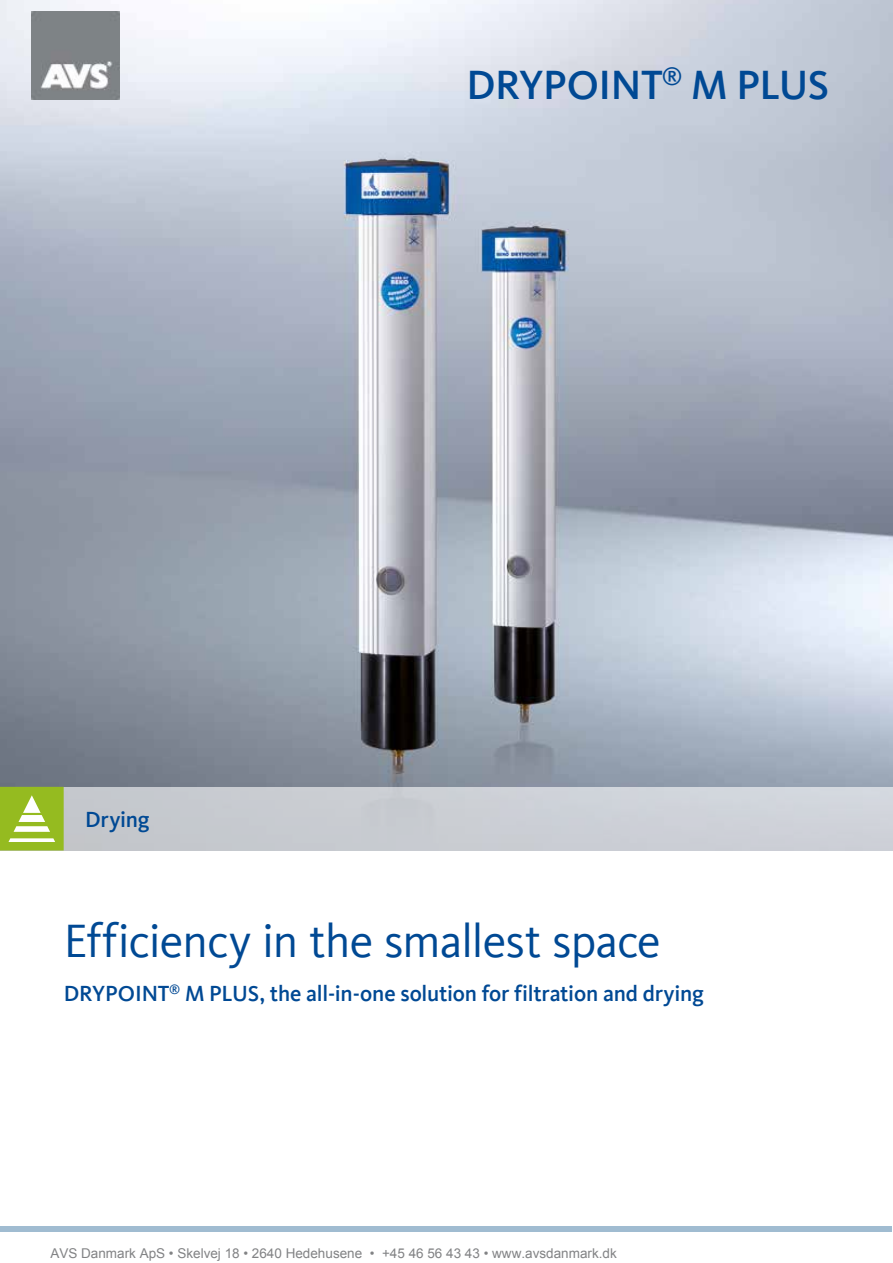
<style>
.page{position:relative;width:893px;height:1263px;background:#fff}
.page>*{position:absolute;margin:0;border:0;box-sizing:border-box;transform-origin:0 0}
.t1{font:48px "Kievit Offc Pro";letter-spacing:-.015em;color:#004994}
.t2{font:500 42px "Kievit Offc Pro";letter-spacing:-.01em;color:#004994}
.t3{font:500 22.5px "Kievit Offc Pro";letter-spacing:-.01em;color:#004994}
.t4{font:13.5px "Arial";color:#828385}
</style>
<div class="page">
<img style="left:0;top:0;width:893px;height:787px">
<div style="left:0;top:787px;width:893px;height:63px;background:#cbced4"></div>
<svg style="left:0;top:787px;width:64px;height:63px;background:#a6c645"></svg>
<img style="left:32px;top:12px;width:88px;height:88px">
<h3 class="t3" style="left:85px;top:806px;width:66px">Drying</h3>
<h2 class="t2" style="left:466px;top:59px;width:364px">DRYPOINT<sup>®</sup> M PLUS</h2>
<h1 class="t1" style="left:64px;top:912px;width:598px">Efficiency in the smallest space</h1>
<h3 class="t3" style="left:64px;top:980px;width:642px">DRYPOINT<sup>®</sup> M PLUS, the all-in-one solution for filtration and drying</h3>
<p class="t4" style="left:50px;top:1244px;width:568px">AVS Danmark ApS • Skelvej 18 • 2640 Hedehusene • +45 46 56 43 43 • www.avsdanmark.dk</p>
</div>
